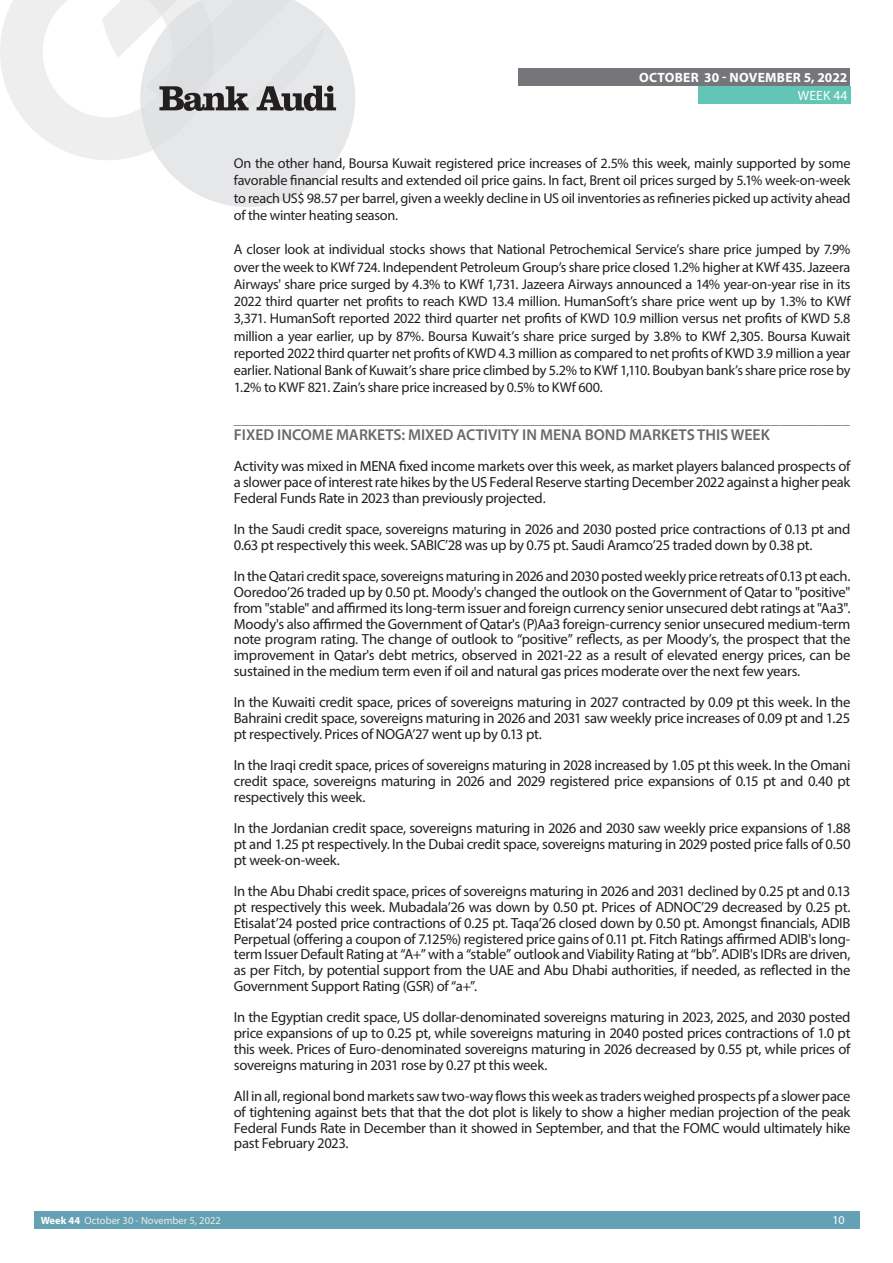
<style>
.page{position:relative;width:893px;height:1263px;background:#fff}
.page>*{position:absolute;margin:0;border:0;box-sizing:border-box;transform-origin:0 0}
.t1{font:600 15.75px "Myriad Pro";color:#69696c}
.t2{font:15.6px "Myriad Pro";color:#707276}
.t3{font:14.7px/15.8px "Myriad Pro";letter-spacing:-.02em;color:#231f20;text-align:justify}
.t4{font:14.25px/17.2px "Myriad Pro";letter-spacing:-.02em;color:#231f20;text-align:justify}
.t5{font:700 13.5px "Myriad Pro";letter-spacing:.02em;color:#fff}
.t6{font:13.5px "Myriad Pro";letter-spacing:.02em;color:#fff}
.t7{font:12px "Myriad Pro";color:#fff}
.t8{font:10.5px "Myriad Pro";color:#ecece9}
.s1{font-weight:700;color:#fff}
</style>
<div class="page">
<div style="left:35px;top:1212px;width:825px;height:17px;background:#65a1b4"></div>
<div style="left:519px;top:68px;width:331px;height:17px;background:#757679"></div>
<div style="left:698px;top:86px;width:152px;height:17px;background:#62c5b6"></div>
<svg style="left:0;top:0;width:355px;height:207px"></svg>
<p class="t5" style="left:639px;top:68px;width:210px">OCTOBER 30 - NOVEMBER 5, 2022</p>
<p class="t6" style="left:798px;top:87px;width:51px">WEEK 44</p>
<p class="t4" style="left:234px;top:154px;width:618px">On the other hand, Boursa Kuwait registered price increases of 2.5% this week, mainly supported by some favorable financial results and extended oil price gains. In fact, Brent oil prices surged by 5.1% week-on-week to reach US$ 98.57 per barrel, given a weekly decline in US oil inventories as refineries picked up activity ahead of the winter heating season.</p>
<p class="t4" style="left:234px;top:241px;width:618px">A closer look at individual stocks shows that National Petrochemical Service’s share price jumped by 7.9% over the week to KWf 724. Independent Petroleum Group’s share price closed 1.2% higher at KWf 435. Jazeera Airways' share price surged by 4.3% to KWf 1,731. Jazeera Airways announced a 14% year-on-year rise in its 2022 third quarter net profits to reach KWD 13.4 million. HumanSoft’s share price went up by 1.3% to KWf 3,371. HumanSoft reported 2022 third quarter net profits of KWD 10.9 million versus net profits of KWD 5.8 million a year earlier, up by 87%. Boursa Kuwait’s share price surged by 3.8% to KWf 2,305. Boursa Kuwait reported 2022 third quarter net profits of KWD 4.3 million as compared to net profits of KWD 3.9 million a year earlier. National Bank of Kuwait’s share price climbed by 5.2% to KWf 1,110. Boubyan bank’s share price rose by 1.2% to KWF 821. Zain’s share price increased by 0.5% to KWf 600.</p>
<p class="t2" style="left:234px;top:409px;width:617px">_______________________________________________________________________________</p>
<p class="t1" style="left:234px;top:424px;width:537px">FIXED INCOME MARKETS: MIXED ACTIVITY IN MENA BOND MARKETS THIS WEEK</p>
<p class="t3" style="left:234px;top:458px;width:618px">Activity was mixed in MENA fixed income markets over this week, as market players balanced prospects of a slower pace of interest rate hikes by the US Federal Reserve starting December 2022 against a higher peak Federal Funds Rate in 2023 than previously projected.</p>
<p class="t3" style="left:234px;top:521px;width:618px">In the Saudi credit space, sovereigns maturing in 2026 and 2030 posted price contractions of 0.13 pt and<br>0.63 pt respectively this week. SABIC’28 was up by 0.75 pt. Saudi Aramco’25 traded down by 0.38 pt.</p>
<p class="t3" style="left:234px;top:568px;width:618px">In the Qatari credit space, sovereigns maturing in 2026 and 2030 posted weekly price retreats of 0.13 pt each.<br>Ooredoo’26 traded up by 0.50 pt. Moody's changed the outlook on the Government of Qatar to "positive" from "stable" and affirmed its long-term issuer and foreign currency senior unsecured debt ratings at "Aa3".<br>Moody's also affirmed the Government of Qatar's (P)Aa3 foreign-currency senior unsecured medium-term note program rating. The change of outlook to “positive” reflects, as per Moody’s, the prospect that the improvement in Qatar's debt metrics, observed in 2021-22 as a result of elevated energy prices, can be sustained in the medium term even if oil and natural gas prices moderate over the next few years.</p>
<p class="t3" style="left:234px;top:694px;width:618px">In the Kuwaiti credit space, prices of sovereigns maturing in 2027 contracted by 0.09 pt this week. In the Bahraini credit space, sovereigns maturing in 2026 and 2031 saw weekly price increases of 0.09 pt and 1.25 pt respectively. Prices of NOGA’27 went up by 0.13 pt.</p>
<p class="t3" style="left:234px;top:757px;width:618px">In the Iraqi credit space, prices of sovereigns maturing in 2028 increased by 1.05 pt this week. In the Omani credit space, sovereigns maturing in 2026 and 2029 registered price expansions of 0.15 pt and 0.40 pt respectively this week.</p>
<p class="t3" style="left:234px;top:820px;width:618px">In the Jordanian credit space, sovereigns maturing in 2026 and 2030 saw weekly price expansions of 1.88 pt and 1.25 pt respectively. In the Dubai credit space, sovereigns maturing in 2029 posted price falls of 0.50 pt week-on-week.</p>
<p class="t3" style="left:234px;top:883px;width:618px">In the Abu Dhabi credit space, prices of sovereigns maturing in 2026 and 2031 declined by 0.25 pt and 0.13 pt respectively this week. Mubadala’26 was down by 0.50 pt. Prices of ADNOC’29 decreased by 0.25 pt.<br>Etisalat’24 posted price contractions of 0.25 pt. Taqa’26 closed down by 0.50 pt. Amongst financials, ADIB Perpetual (offering a coupon of 7.125%) registered price gains of 0.11 pt. Fitch Ratings affirmed ADIB's long&shy;term Issuer Default Rating at “A+” with a “stable” outlook and Viability Rating at “bb”. ADIB's IDRs are driven, as per Fitch, by potential support from the UAE and Abu Dhabi authorities, if needed, as reflected in the Government Support Rating (GSR) of “a+”.</p>
<p class="t3" style="left:234px;top:1009px;width:618px">In the Egyptian credit space, US dollar-denominated sovereigns maturing in 2023, 2025, and 2030 posted price expansions of up to 0.25 pt, while sovereigns maturing in 2040 posted prices contractions of 1.0 pt this week. Prices of Euro-denominated sovereigns maturing in 2026 decreased by 0.55 pt, while prices of sovereigns maturing in 2031 rose by 0.27 pt this week.</p>
<p class="t3" style="left:234px;top:1088px;width:618px">All in all, regional bond markets saw two-way flows this week as traders weighed prospects pf a slower pace of tightening against bets that that the dot plot is likely to show a higher median projection of the peak Federal Funds Rate in December than it showed in September, and that the FOMC would ultimately hike past February 2023.</p>
<p class="t8" style="left:41px;top:1214px;width:182px"><span class="s1">Week 44</span> October 30 - November 5, 2022</p>
<p class="t7" style="left:832px;top:1213px;width:14px">10</p>
</div>
